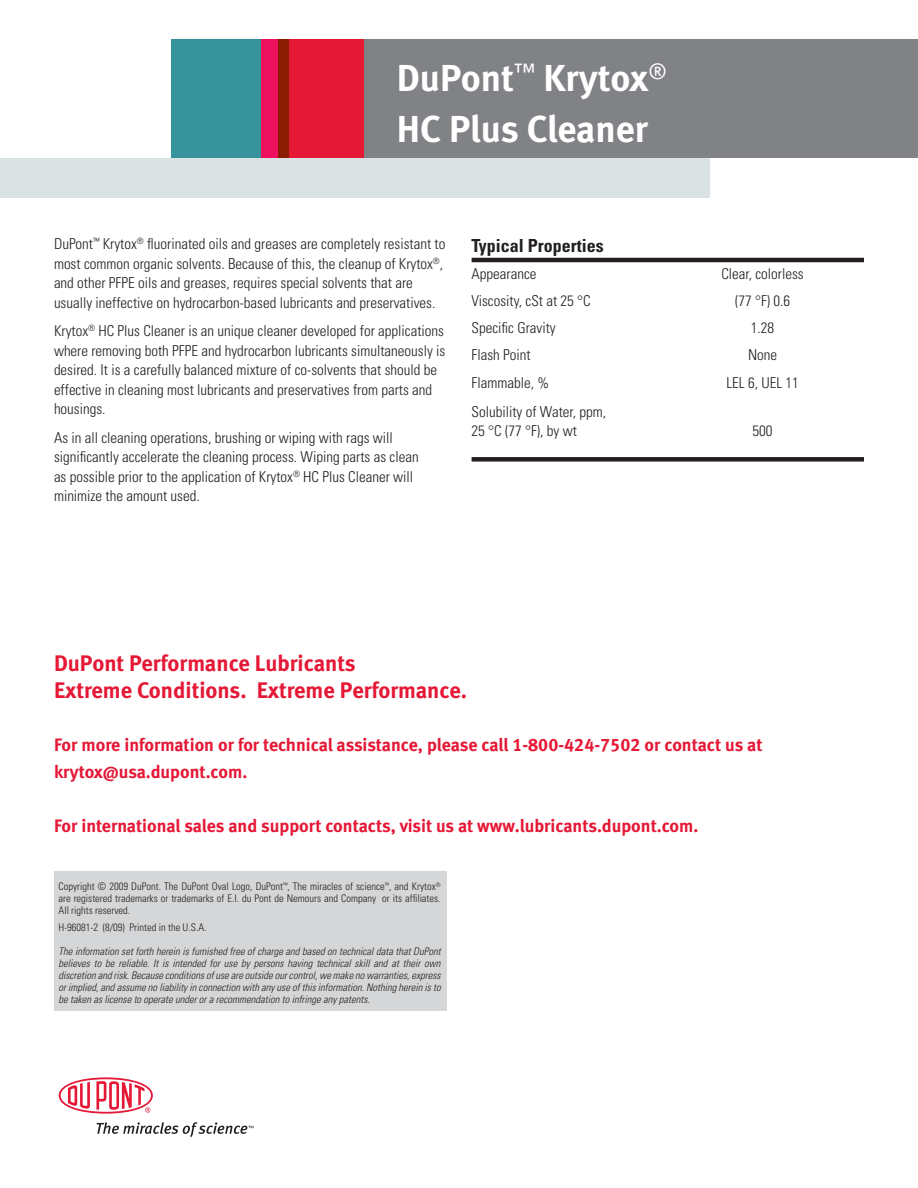
<style>
.page{position:relative;width:918px;height:1188px;background:#fff}
.page>*{position:absolute;margin:0;border:0;box-sizing:border-box;transform-origin:0 0}
.t1{font:700 37.5px "Meta";color:#fff}
.body_colon{font:22.5px/27px "Meta Bold LF";color:#e51836}
.head_1{font:18px/27px "Meta Bold LF";color:#e51836}
.body_colon-2{font:700 condensed 18px "Univers";color:#231f20}
.body_colon-3{font:300 condensed 15px/19.5px "Univers";color:#231f20}
.t2{font:italic 300 condensed 10.5px/12px "Univers";color:#231f20;text-align:justify}
.Legal{font:300 condensed 10.5px/12px "Univers";color:#231f20;text-align:justify}
</style>
<div class="page">
<svg style="left:59px;top:1077px;width:94px;height:37px"></svg>
<svg style="left:97px;top:1122px;width:156px;height:15px"></svg>
<div style="left:0;top:158px;width:710px;height:40px;background:#dbe2e3"></div>
<div style="left:172px;top:39px;width:92px;height:119px;background:#37939b"></div>
<div style="left:284px;top:39px;width:142px;height:119px;background:#e51836"></div>
<div style="left:365px;top:39px;width:553px;height:119px;background:#808285"></div>
<div style="left:261px;top:39px;width:19px;height:119px;background:#ed115e"></div>
<div style="left:278px;top:39px;width:11px;height:119px;background:#891c02"></div>
<div style="left:54px;top:871px;width:392px;height:140px;background:#d5d6d8"></div>
<hr style="left:472px;top:258px;width:392px;height:4px;background:#231f20">
<div style="left:472px;top:457px;width:392px;height:5px;background:#231f20"></div>
<p class="t1" style="left:397px;top:56px;width:271px">DuPont<sup>™</sup> Krytox<sup>®</sup></p>
<p class="t1" style="left:397px;top:107px;width:252px">HC Plus Cleaner</p>
<p class="body_colon-3" style="left:54px;top:234px;width:393px">DuPont<sup>™</sup> Krytox<sup>®</sup> fluorinated oils and greases are completely resistant to most common organic solvents. Because of this, the cleanup of Krytox<sup>®</sup>, and other PFPE oils and greases, requires special solvents that are usually ineffective on hydrocarbon-based lubricants and preservatives.</p>
<p class="body_colon-3" style="left:54px;top:321px;width:393px">Krytox<sup>®</sup> HC Plus Cleaner is an unique cleaner developed for applications where removing both PFPE and hydrocarbon lubricants simultaneously is desired. It is a carefully balanced mixture of co-solvents that should be effective in cleaning most lubricants and preservatives from parts and housings.</p>
<p class="body_colon-3" style="left:54px;top:428px;width:366px">As in all cleaning operations, brushing or wiping with rags will significantly accelerate the cleaning process. Wiping parts as clean as possible prior to the application of Krytox<sup>®</sup> HC Plus Cleaner will minimize the amount used.</p>
<p class="body_colon-2" style="left:472px;top:234px;width:134px">Typical Properties</p>
<p class="body_colon-3" style="left:472px;top:263px;width:66px">Appearance</p>
<p class="body_colon-3" style="left:721px;top:263px;width:84px">Clear, colorless</p>
<p class="body_colon-3" style="left:472px;top:290px;width:121px">Viscosity, cSt at 25 °C</p>
<p class="body_colon-3" style="left:735px;top:290px;width:57px">(77 °F) 0.6</p>
<p class="body_colon-3" style="left:472px;top:317px;width:86px">Specific Gravity</p>
<p class="body_colon-3" style="left:751px;top:317px;width:25px">1.28</p>
<p class="body_colon-3" style="left:472px;top:344px;width:61px">Flash Point</p>
<p class="body_colon-3" style="left:748px;top:344px;width:31px">None</p>
<p class="body_colon-3" style="left:472px;top:373px;width:79px">Flammable, %</p>
<p class="body_colon-3" style="left:726px;top:373px;width:74px">LEL 6, UEL 11</p>
<p class="body_colon-3" style="left:472px;top:401px;width:136px">Solubility of Water, ppm,<br>25 °C (77 °F), by wt</p>
<p class="body_colon-3" style="left:753px;top:421px;width:21px">500</p>
<p class="body_colon" style="left:54px;top:649px;width:414px">DuPont Performance Lubricants<br>Extreme Conditions. Extreme Performance.</p>
<p class="head_1" style="left:54px;top:731px;width:710px">For more information or for technical assistance, please call 1-800-424-7502 or contact us at krytox@usa.dupont.com.</p>
<p class="head_1" style="left:54px;top:812px;width:646px">For international sales and support contacts, visit us at www.lubricants.dupont.com.</p>
<p class="Legal" style="left:58px;top:880px;width:384px">Copyright © 2009 DuPont. The DuPont Oval Logo, DuPont<sup>™</sup>, The miracles of science<sup>™</sup>, and Krytox<sup>® </sup>are registered trademarks or trademarks of E.I. du Pont de Nemours and Company or its affiliates.<br>All rights reserved.</p>
<p class="Legal" style="left:58px;top:921px;width:150px">H-96081-2 (8/09) Printed in the U.S.A.</p>
<p class="t2" style="left:58px;top:945px;width:384px">The information set forth herein is furnished free of charge and based on technical data that DuPont believes to be reliable. It is intended for use by persons having technical skill and at their own discretion and risk. Because conditions of use are outside our control, we make no warranties, express or implied, and assume no liability in connection with any use of this information. Nothing herein is to be taken as license to operate under or a recommendation to infringe any patents.</p>
</div>
